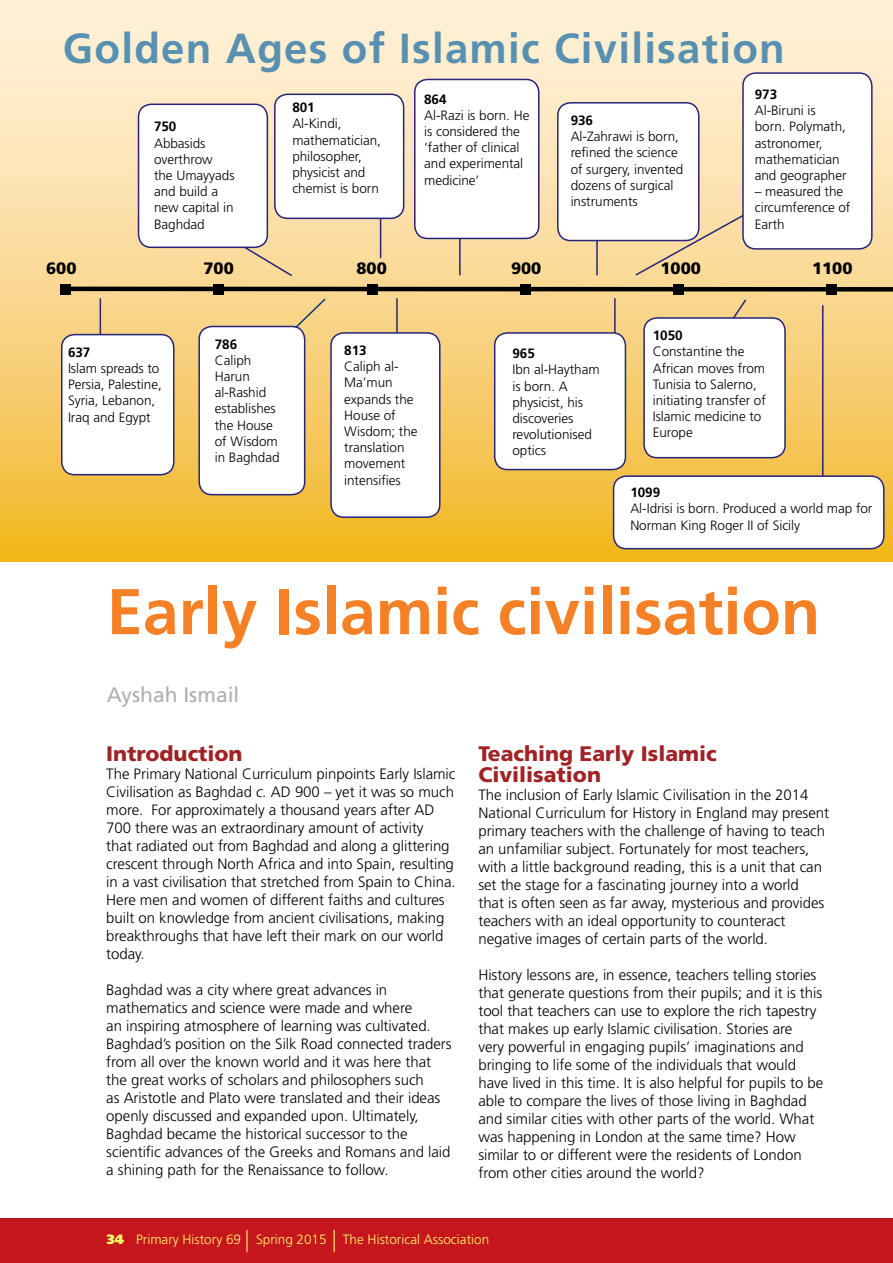
<style>
.page{position:relative;width:893px;height:1263px;background:#fff}
.page>*{position:absolute;margin:0;border:0;box-sizing:border-box;transform-origin:0 0}
.t1{font:700 64.5px "Frutiger LT Std";color:#f58025}
.t2{font:700 42px "Frutiger LT Std";letter-spacing:.03em;color:#5890b1}
.t3{font:900 21px/21px "Frutiger LT Std";color:#a02225}
.t4{font:21px "Frutiger LT Std";color:#adafb2}
.t5{font:900 16.5px "Frutiger LT Std";color:#000}
.t6{font:300 15px/18px "Frutiger LT Std";letter-spacing:-.005em;color:#000}
.t7{font:300 13.5px/16.2px "Frutiger LT Std";letter-spacing:-.005em;color:#000}
.t8{font:300 13.5px "Frutiger LT Std";color:#fff56d}
.t9{font:700 13.5px "Frutiger LT Std";letter-spacing:-.005em;color:#000}
.s1{font-style:italic}
.s2{font-weight:900}
</style>
<div class="page">
<div style="left:0;top:1218px;width:893px;height:45px;background:#c4161c"></div>
<hr style="left:246px;top:1230px;width:2px;height:22px;background:#fff56d">
<svg style="left:334px;top:1230px;width:1px;height:22px"></svg>
<svg style="left:0;top:0;width:893px;height:561px;background:#f9d890"></svg>
<div style="left:60px;top:284px;width:11px;height:10px;background:#000"></div>
<svg style="left:634px;top:188px;width:156px;height:89px;background:#f4d79e"></svg>
<div style="left:495px;top:333px;width:130px;height:137px;background:#fff;border-radius:13px"></div>
<div style="left:494px;top:332px;width:132px;height:138px;border:2px solid #26247b;border-radius:13px"></div>
<div style="left:743px;top:73px;width:129px;height:176px;background:#fff;border-radius:13px"></div>
<div style="left:742px;top:72px;width:131px;height:178px;border:2px solid #26247b;border-radius:13px"></div>
<div style="left:331px;top:333px;width:109px;height:184px;background:#fff;border-radius:13px"></div>
<div style="left:330px;top:332px;width:111px;height:186px;border:2px solid #26247b;border-radius:13px"></div>
<div style="left:62px;top:335px;width:112px;height:140px;background:#fff;border-radius:13px"></div>
<div style="left:61px;top:334px;width:113px;height:141px;border:2px solid #26247b;border-radius:13px"></div>
<hr style="left:459px;top:214px;width:2px;height:61px;background:#26247b">
<div style="left:220px;top:232px;width:74px;height:46px;background:#fadb9c"></div>
<div style="left:139px;top:104px;width:128px;height:143px;background:#fff;border-radius:13px"></div>
<div style="left:138px;top:104px;width:130px;height:144px;border:2px solid #26247b;border-radius:13px"></div>
<div style="left:415px;top:79px;width:124px;height:159px;background:#fff;border-radius:13px"></div>
<div style="left:414px;top:79px;width:125px;height:160px;border:2px solid #26247b;border-radius:13px"></div>
<hr style="left:596px;top:214px;width:2px;height:61px;background:#26247b">
<div style="left:558px;top:103px;width:141px;height:138px;background:#fff;border-radius:13px"></div>
<div style="left:557px;top:102px;width:142px;height:139px;border:2px solid #26247b;border-radius:13px"></div>
<hr style="left:380px;top:219px;width:1px;height:39px;background:#26247b">
<div style="left:275px;top:94px;width:129px;height:124px;background:#fff;border-radius:13px"></div>
<div style="left:274px;top:94px;width:130px;height:125px;border:2px solid #26247b;border-radius:13px"></div>
<div style="left:199px;top:326px;width:106px;height:169px;background:#fff;border-radius:13px"></div>
<div style="left:198px;top:326px;width:107px;height:169px;border:2px solid #26247b;border-radius:13px"></div>
<svg style="left:61px;top:284px;width:832px;height:84px"></svg>
<div style="left:644px;top:318px;width:141px;height:140px;background:#fff;border-radius:13px"></div>
<div style="left:643px;top:317px;width:143px;height:141px;border:2px solid #26247b;border-radius:13px"></div>
<hr style="left:822px;top:305px;width:1px;height:190px;background:#26247b">
<div style="left:614px;top:476px;width:270px;height:73px;background:#fff;border-radius:13px"></div>
<div style="left:613px;top:475px;width:271px;height:74px;border:2px solid #26247b;border-radius:13px"></div>
<h2 class="t2" style="left:63px;top:24px;width:723px">Golden Ages of Islamic Civilisation</h2>
<p class="t9" style="left:755px;top:86px;width:24px">973</p>
<p class="t7" style="left:755px;top:103px;width:93px">Al-Biruni is born. Polymath, astronomer, mathematician and geographer</p>
<p class="t7" style="left:755px;top:184px;width:97px">– measured the circumference of<br>Earth</p>
<p class="t9" style="left:424px;top:91px;width:24px">864</p>
<p class="t7" style="left:424px;top:107px;width:107px">Al-Razi is born. He is considered the ‘father of clinical and experimental medicine’</p>
<p class="t9" style="left:571px;top:112px;width:24px">936</p>
<p class="t9" style="left:292px;top:100px;width:24px">801</p>
<p class="t7" style="left:292px;top:116px;width:90px">Al-Kindi, mathematician, philosopher, physicist and chemist is born</p>
<p class="t9" style="left:154px;top:119px;width:24px">750</p>
<p class="t7" style="left:154px;top:135px;width:82px">Abbasids overthrow the Umayyads and build a new capital in<br>Baghdad</p>
<p class="t7" style="left:571px;top:129px;width:114px">Al-Zahrawi is born, refined the science of surgery, invented dozens of surgical instruments</p>
<p class="t5" style="left:46px;top:259px;width:32px">600</p>
<p class="t5" style="left:203px;top:259px;width:32px">700</p>
<p class="t5" style="left:356px;top:259px;width:32px">800</p>
<p class="t5" style="left:511px;top:259px;width:32px">900</p>
<p class="t5" style="left:660px;top:259px;width:42px">1000</p>
<p class="t5" style="left:812px;top:259px;width:42px">1100</p>
<p class="t9" style="left:68px;top:344px;width:24px">637</p>
<p class="t7" style="left:68px;top:360px;width:95px">Islam spreads to<br>Persia, Palestine,<br>Syria, Lebanon,<br>Iraq and Egypt</p>
<p class="t9" style="left:215px;top:336px;width:24px">786</p>
<p class="t7" style="left:215px;top:352px;width:66px">Caliph<br>Harun al-Rashid establishes the House of Wisdom in Baghdad</p>
<p class="t9" style="left:344px;top:342px;width:24px">813</p>
<p class="t7" style="left:344px;top:359px;width:75px">Caliph al-<br>Ma’mun expands the<br>House of<br>Wisdom; the translation movement intensifies</p>
<p class="t9" style="left:512px;top:345px;width:24px">965</p>
<p class="t7" style="left:512px;top:362px;width:89px">Ibn al-Haytham is born. A physicist, his discoveries revolutionised optics</p>
<p class="t9" style="left:653px;top:327px;width:31px">1050</p>
<p class="t7" style="left:653px;top:344px;width:115px">Constantine the<br>African moves from<br>Tunisia to Salerno, initiating transfer of<br>Islamic medicine to<br>Europe</p>
<p class="t9" style="left:630px;top:485px;width:31px">1099</p>
<p class="t7" style="left:630px;top:501px;width:244px">Al-Idrisi is born. Produced a world map for<br>Norman King Roger II of Sicily</p>
<h1 class="t1" style="left:107px;top:574px;width:715px">Early Islamic civilisation</h1>
<h3 class="t4" style="left:107px;top:682px;width:134px">Ayshah Ismail</h3>
<h3 class="t3" style="left:478px;top:743px;width:240px">Teaching Early Islamic<br>Civilisation</h3>
<p class="t6" style="left:478px;top:786px;width:352px">The inclusion of Early Islamic Civilisation in the 2014<br>National Curriculum for History in England may present primary teachers with the challenge of having to teach an unfamiliar subject. Fortunately for most teachers, with a little background reading, this is a unit that can set the stage for a fascinating journey into a world<br>that is often seen as far away, mysterious and provides teachers with an ideal opportunity to counteract negative images of certain parts of the world.</p>
<p class="t6" style="left:478px;top:966px;width:346px">History lessons are, in essence, teachers telling stories that generate questions from their pupils; and it is this tool that teachers can use to explore the rich tapestry that makes up early Islamic civilisation. Stories are<br>very powerful in engaging pupils’ imaginations and bringing to life some of the individuals that would have lived in this time. It is also helpful for pupils to be able to compare the lives of those living in Baghdad and similar cities with other parts of the world. What was happening in London at the same time? How similar to or different were the residents of London from other cities around the world?</p>
<h3 class="t3" style="left:106px;top:743px;width:138px">Introduction</h3>
<p class="t6" style="left:106px;top:765px;width:351px">The Primary National Curriculum pinpoints Early Islamic Civilisation as Baghdad <span class="s1">c.</span> AD 900 – yet it was so much more. For approximately a thousand years after AD 700 there was an extraordinary amount of activity<br>that radiated out from Baghdad and along a glittering crescent through North Africa and into Spain, resulting in a vast civilisation that stretched from Spain to China.<br>Here men and women of different faiths and cultures built on knowledge from ancient civilisations, making breakthroughs that have left their mark on our world today.</p>
<p class="t6" style="left:106px;top:981px;width:347px">Baghdad was a city where great advances in mathematics and science were made and where<br>an inspiring atmosphere of learning was cultivated.<br>Baghdad’s position on the Silk Road connected traders from all over the known world and it was here that the great works of scholars and philosophers such<br>as Aristotle and Plato were translated and their ideas openly discussed and expanded upon. Ultimately, Baghdad became the historical successor to the scientific advances of the Greeks and Romans and laid a shining path for the Renaissance to follow.</p>
<p class="t8" style="left:107px;top:1232px;width:384px"><span class="s2">34</span> Primary History 69 Spring 2015 The Historical Association</p>
</div>
